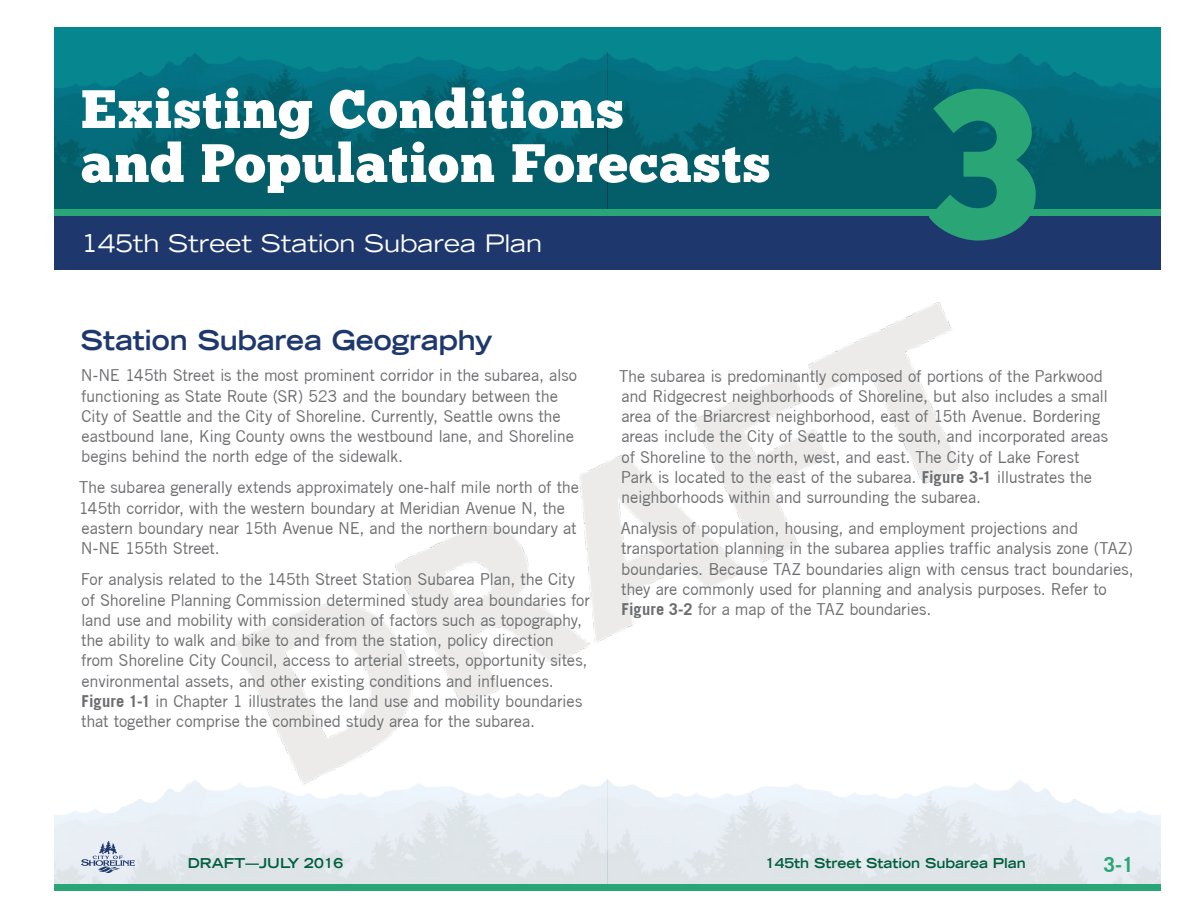
<style>
.page{position:relative;width:1188px;height:918px;background:#fff}
.page>*{position:absolute;margin:0;border:0;box-sizing:border-box;transform-origin:0 0}
.t1{font:210px "Chunk Five";color:#2aa576}
.t2{font:54px "Chunk Five";letter-spacing:.02em;color:#fff}
.t3{font:700 expanded 27px "Trade Gothic LT";letter-spacing:-.01em;color:#1e386e}
.t4{font:expanded 24px "Trade Gothic LH";color:#fff}
.t5{font:700 21px "Trade Gothic";color:#2aa576}
.t6{font:16.5px/20.2px "Trade Gothic";letter-spacing:-.015em;color:#6c6d70}
.t7{font:700 expanded 13.5px "Trade Gothic LT";color:#015e3c}
.s1{font-weight:700}
</style>
<div class="page">
<div style="left:54px;top:27px;width:1107px;height:243px;background:#06868e"></div>
<img style="left:54px;top:52px;width:1107px;height:157px">
<div style="left:54px;top:209px;width:1107px;height:7px;background:#2aa576"></div>
<div style="left:54px;top:216px;width:1107px;height:54px;background:#1e386e"></div>
<div style="left:54px;top:884px;width:1107px;height:7px;background:#2aa576"></div>
<svg style="left:81px;top:841px;width:54px;height:32px;background:#c0cad9"></svg>
<img style="left:234px;top:302px;width:727px;height:483px">
<p class="t2" style="left:81px;top:84px;width:544px">Existing Conditions</p>
<p class="t2" style="left:81px;top:138px;width:691px">and Population Forecasts</p>
<h3 class="t4" style="left:81px;top:228px;width:463px">145th Street Station Subarea Plan</h3>
<p class="t1" style="left:926px;top:67px;width:115px">3</p>
<p class="t3" style="left:81px;top:323px;width:414px">Station Subarea Geography</p>
<p class="t6" style="left:81px;top:365px;width:498px">N-NE 145th Street is the most prominent corridor in the subarea, also functioning as State Route (SR) 523 and the boundary between the City of Seattle and the City of Shoreline. Currently, Seattle owns the eastbound lane, King County owns the westbound lane, and Shoreline begins behind the north edge of the sidewalk.</p>
<p class="t6" style="left:79px;top:477px;width:502px">The subarea generally extends approximately one-half mile north of the 145th corridor, with the western boundary at Meridian Avenue N, the eastern boundary near 15th Avenue NE, and the northern boundary at N-NE 155th Street.</p>
<p class="t6" style="left:81px;top:569px;width:510px">For analysis related to the 145th Street Station Subarea Plan, the City of Shoreline Planning Commission determined study area boundaries for land use and mobility with consideration of factors such as topography, the ability to walk and bike to and from the station, policy direction from Shoreline City Council, access to arterial streets, opportunity sites, environmental assets, and other existing conditions and influences.<br><span class="s1">Figure 1-1</span> in Chapter 1 illustrates the land use and mobility boundaries that together comprise the combined study area for the subarea.</p>
<p class="t6" style="left:619px;top:365px;width:490px">The subarea is predominantly composed of portions of the Parkwood and Ridgecrest neighborhoods of Shoreline, but also includes a small area of the Briarcrest neighborhood, east of 15th Avenue. Bordering areas include the City of Seattle to the south, and incorporated areas of Shoreline to the north, west, and east. The City of Lake Forest Park is located to the east of the subarea. <span class="s1">Figure 3-1</span> illustrates the neighborhoods within and surrounding the subarea.</p>
<p class="t6" style="left:621px;top:518px;width:515px">Analysis of population, housing, and employment projections and transportation planning in the subarea applies traffic analysis zone (TAZ) boundaries. Because TAZ boundaries align with census tract boundaries, they are commonly used for planning and analysis purposes. Refer to <span class="s1">Figure 3-2</span> for a map of the TAZ boundaries.</p>
<p class="t7" style="left:188px;top:854px;width:157px">DRAFT—JULY 2016</p>
<p class="t7" style="left:765px;top:854px;width:262px">145th Street Station Subarea Plan</p>
<p class="t5" style="left:1104px;top:851px;width:32px">3-1</p>
</div>
